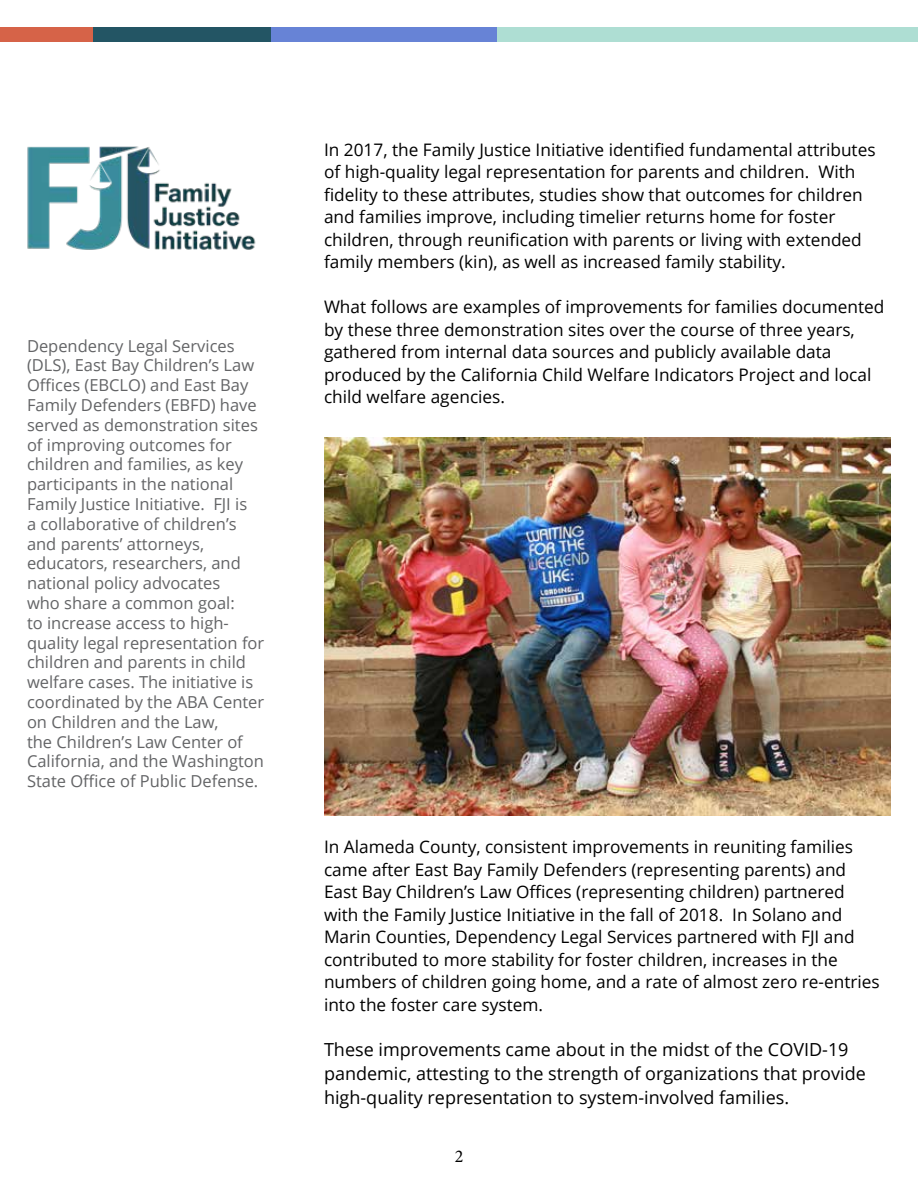
<style>
.page{position:relative;width:918px;height:1188px;background:#fff}
.page>*{position:absolute;margin:0;border:0;box-sizing:border-box;transform-origin:0 0}
.t1{font:18px/24px "Open Sans";color:#000}
.t2{font:18px "Minion Pro";color:#000}
.t3{font:17.25px/22.5px "Open Sans";color:#000}
.t4{font:16.5px/19.8px "Open Sans";color:#636466}
</style>
<div class="page">
<div style="left:271px;top:27px;width:647px;height:15px;background:#6783d6"></div>
<div style="left:498px;top:27px;width:420px;height:15px;background:#aeded3"></div>
<img style="left:324px;top:437px;width:567px;height:378px">
<img style="left:0;top:27px;width:271px;height:223px">
<p class="t4" style="left:27px;top:335px;width:239px">Dependency Legal Services (DLS), East Bay Children’s Law<br>Offices (EBCLO) and East Bay<br>Family Defenders (EBFD) have served as demonstration sites of improving outcomes for children and families, as key participants in the national<br>Family Justice Initiative. FJI is<br>a collaborative of children’s and parents’ attorneys, educators, researchers, and national policy advocates<br>who share a common goal:<br>to increase access to high&shy;quality legal representation for children and parents in child welfare cases. The initiative is coordinated by the ABA Center on Children and the Law,<br>the Children’s Law Center of<br>California, and the Washington<br>State Office of Public Defense.</p>
<p class="t3" style="left:324px;top:138px;width:553px">In 2017, the Family Justice Initiative identified fundamental attributes of high-quality legal representation for parents and children. With fidelity to these attributes, studies show that outcomes for children and families improve, including timelier returns home for foster children, through reunification with parents or living with extended family members (kin), as well as increased family stability.</p>
<p class="t3" style="left:324px;top:295px;width:562px">What follows are examples of improvements for families documented by these three demonstration sites over the course of three years, gathered from internal data sources and publicly available data produced by the California Child Welfare Indicators Project and local child welfare agencies.</p>
<p class="t3" style="left:324px;top:835px;width:557px">In Alameda County, consistent improvements in reuniting families came after East Bay Family Defenders (representing parents) and East Bay Children’s Law Offices (representing children) partnered with the Family Justice Initiative in the fall of 2018. In Solano and Marin Counties, Dependency Legal Services partnered with FJI and contributed to more stability for foster children, increases in the numbers of children going home, and a rate of almost zero re-entries into the foster care system.</p>
<p class="t1" style="left:324px;top:1037px;width:543px">These improvements came about in the midst of the COVID-19 pandemic, attesting to the strength of organizations that provide high-quality representation to system-involved families.</p>
<p class="t2" style="left:455px;top:1144px;width:10px">2</p>
</div>
